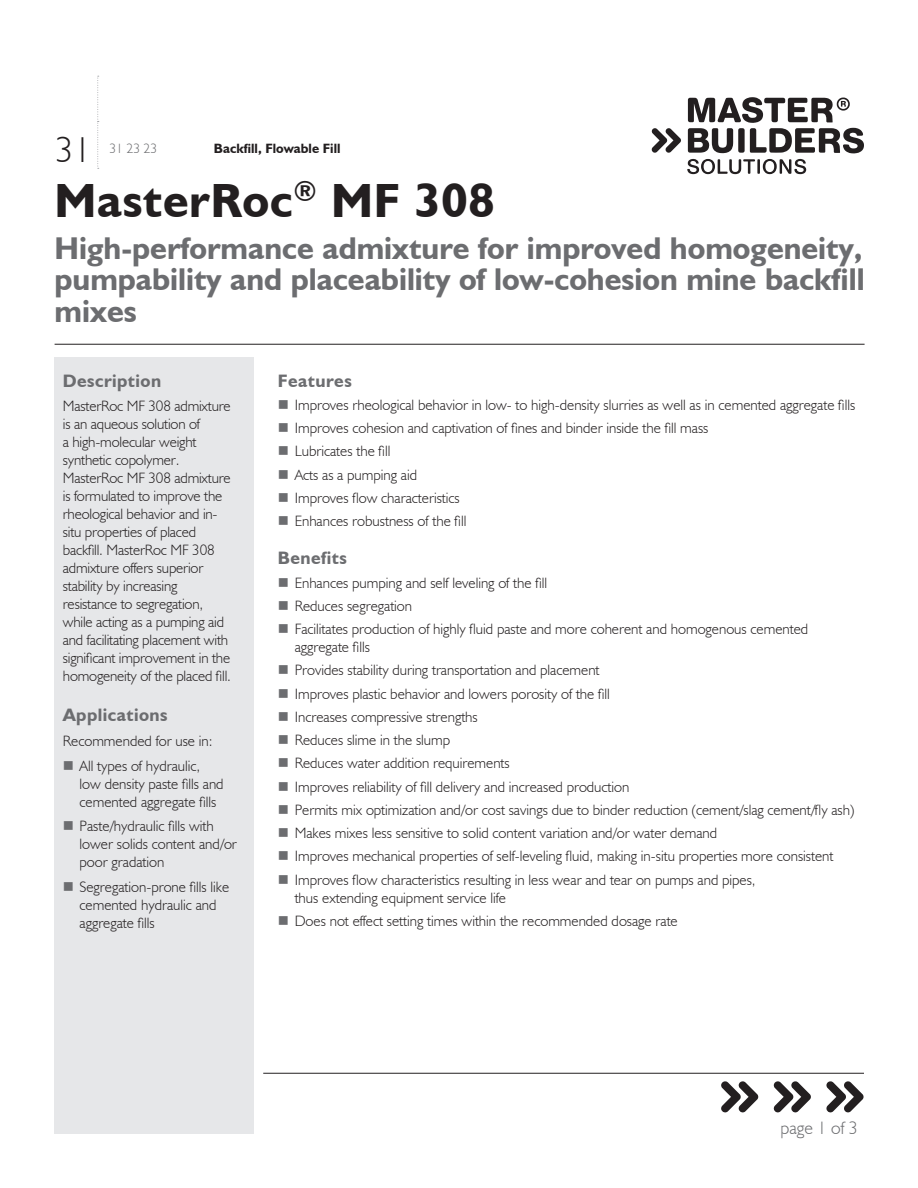
<style>
.page{position:relative;width:918px;height:1188px;background:#fff}
.page>*{position:absolute;margin:0;border:0;box-sizing:border-box;transform-origin:0 0}
.Product_Name{font:700 48px "Humanist 521 BT";letter-spacing:.015em;color:#231f20}
.Large_Numbers_-_Left{font:300 36px "Humanist 521 BT";color:#231f20}
.Gray_Descriptor_Subh{font:700 31.5px/31.5px "Humanist 521 BT";color:#6c6d70;text-align:justify}
.Section_Header{font:700 18px "Humanist 521 BT";letter-spacing:.025em;color:#6c6d70}
.Page_x_of_x{font:300 18px "Humanist 521 BT";color:#6c6d70}
.Pg__1_Left_Column_Bo{font:300 15px/18px "Humanist 521 BT";color:#231f20}
.Bold_Description_-_R{font:700 13.5px "Humanist 521 BT";color:#231f20}
.Middle_Numbers_-_Gra{font:300 13.5px "Humanist 521 BT";color:#6c6d70}
</style>
<div class="page">
<svg style="left:687px;top:159px;width:119px;height:15px"></svg>
<svg style="left:652px;top:128px;width:29px;height:25px"></svg>
<svg style="left:688px;top:97px;width:176px;height:56px"></svg>
<hr style="left:55px;top:344px;width:810px;height:1px;background:#231f20">
<div style="left:54px;top:358px;width:200px;height:776px;background:#e6e7e9"></div>
<hr style="left:263px;top:1073px;width:601px;height:1px;background:#231f20">
<svg style="left:97px;top:76px;width:2px;height:93px"></svg>
<svg style="left:721px;top:1081px;width:37px;height:31px"></svg>
<svg style="left:774px;top:1081px;width:37px;height:31px"></svg>
<svg style="left:826px;top:1081px;width:38px;height:31px"></svg>
<p class="Large_Numbers_-_Left" style="left:55px;top:128px;width:38px">31</p>
<p class="Middle_Numbers_-_Gra" style="left:109px;top:140px;width:49px">31 23 23</p>
<p class="Bold_Description_-_R" style="left:214px;top:140px;width:128px">Backfill, Flowable Fill</p>
<p class="Product_Name" style="left:55px;top:170px;width:441px">MasterRoc<sup>®</sup> MF 308</p>
<p class="Gray_Descriptor_Subh" style="left:55px;top:232px;width:812px">High-performance admixture for improved homogeneity, pumpability and placeability of low-cohesion mine backfill mixes</p>
<p class="Section_Header" style="left:63px;top:369px;width:100px">Description</p>
<p class="Pg__1_Left_Column_Bo" style="left:63px;top:397px;width:170px">MasterRoc MF 308 admixture is an aqueous solution of<br>a high-molecular weight synthetic copolymer.<br>MasterRoc MF 308 admixture is formulated to improve the rheological behavior and in&shy;situ properties of placed backfill. MasterRoc MF 308 admixture offers superior stability by increasing resistance to segregation, while acting as a pumping aid and facilitating placement with significant improvement in the homogeneity of the placed fill.</p>
<p class="Section_Header" style="left:63px;top:704px;width:106px">Applications</p>
<p class="Pg__1_Left_Column_Bo" style="left:63px;top:731px;width:151px">Recommended for use in:</p>
<p class="Pg__1_Left_Column_Bo" style="left:80px;top:756px;width:146px">All types of hydraulic, low density paste fills and cemented aggregate fills</p>
<p class="Pg__1_Left_Column_Bo" style="left:80px;top:817px;width:159px">Paste/hydraulic fills with lower solids content and/or poor gradation</p>
<p class="Pg__1_Left_Column_Bo" style="left:80px;top:878px;width:151px">Segregation-prone fills like cemented hydraulic and aggregate fills</p>
<p class="Section_Header" style="left:278px;top:369px;width:75px">Features</p>
<p class="Pg__1_Left_Column_Bo" style="left:295px;top:395px;width:562px">Improves rheological behavior in low- to high-density slurries as well as in cemented aggregate fills</p>
<p class="Pg__1_Left_Column_Bo" style="left:295px;top:419px;width:415px">Improves cohesion and captivation of fines and binder inside the fill mass</p>
<p class="Pg__1_Left_Column_Bo" style="left:295px;top:442px;width:97px">Lubricates the fill</p>
<p class="Pg__1_Left_Column_Bo" style="left:295px;top:465px;width:124px">Acts as a pumping aid</p>
<p class="Pg__1_Left_Column_Bo" style="left:295px;top:488px;width:167px">Improves flow characteristics</p>
<p class="Pg__1_Left_Column_Bo" style="left:295px;top:512px;width:173px">Enhances robustness of the fill</p>
<p class="Section_Header" style="left:278px;top:547px;width:70px">Benefits</p>
<p class="Pg__1_Left_Column_Bo" style="left:295px;top:573px;width:254px">Enhances pumping and self leveling of the fill</p>
<p class="Pg__1_Left_Column_Bo" style="left:295px;top:596px;width:119px">Reduces segregation</p>
<p class="Pg__1_Left_Column_Bo" style="left:295px;top:620px;width:515px">Facilitates production of highly fluid paste and more coherent and homogenous cemented aggregate fills</p>
<p class="Pg__1_Left_Column_Bo" style="left:295px;top:661px;width:306px">Provides stability during transportation and placement</p>
<p class="Pg__1_Left_Column_Bo" style="left:295px;top:684px;width:317px">Improves plastic behavior and lowers porosity of the fill</p>
<p class="Pg__1_Left_Column_Bo" style="left:295px;top:707px;width:185px">Increases compressive strengths</p>
<p class="Pg__1_Left_Column_Bo" style="left:295px;top:731px;width:157px">Reduces slime in the slump</p>
<p class="Pg__1_Left_Column_Bo" style="left:295px;top:754px;width:217px">Reduces water addition requirements</p>
<p class="Pg__1_Left_Column_Bo" style="left:295px;top:777px;width:336px">Improves reliability of fill delivery and increased production</p>
<p class="Pg__1_Left_Column_Bo" style="left:295px;top:800px;width:561px">Permits mix optimization and/or cost savings due to binder reduction (cement/slag cement/fly ash)</p>
<p class="Pg__1_Left_Column_Bo" style="left:295px;top:824px;width:424px">Makes mixes less sensitive to solid content variation and/or water demand</p>
<p class="Pg__1_Left_Column_Bo" style="left:295px;top:847px;width:540px">Improves mechanical properties of self-leveling fluid, making in-situ properties more consistent</p>
<p class="Pg__1_Left_Column_Bo" style="left:295px;top:870px;width:463px">Improves flow characteristics resulting in less wear and tear on pumps and pipes, thus extending equipment service life</p>
<p class="Pg__1_Left_Column_Bo" style="left:295px;top:911px;width:385px">Does not effect setting times within the recommended dosage rate</p>
<p class="Page_x_of_x" style="left:781px;top:1117px;width:79px">page 1 of 3</p>
</div>
